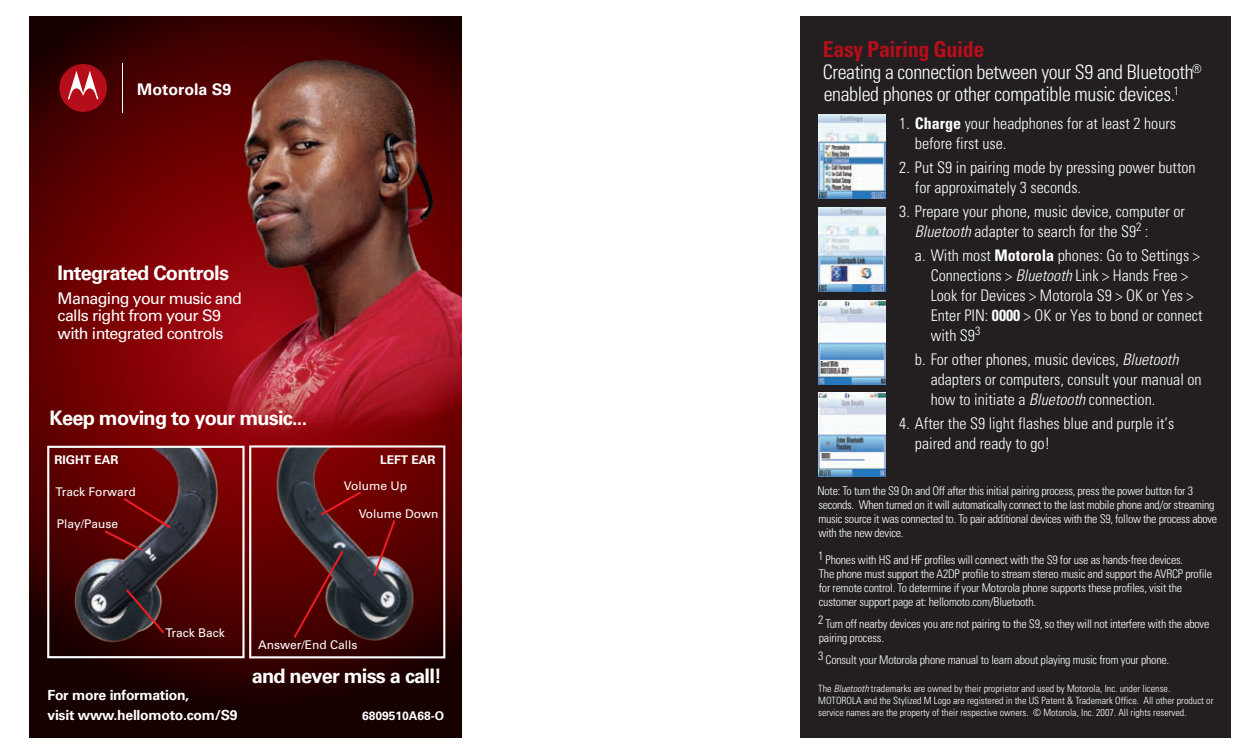
<style>
.page{position:relative;width:1260px;height:756px;background:#fff}
.page>*{position:absolute;margin:0;border:0;box-sizing:border-box;transform-origin:0 0}
.t1{font:700 condensed 22px "Univers";letter-spacing:-.02em;color:#b50e1a}
.t2{font:300 condensed 20px/22px "Univers";letter-spacing:-.02em;color:#fff}
.t3{font:700 20px "Univers";letter-spacing:-.04em;color:#fff}
.t4{font:300 condensed 16px/20px "Univers";color:#fff}
.t5{font:16px/17.6px "Univers";letter-spacing:-.04em;color:#fff}
.t6{font:700 16px "Univers";color:#fff}
.t7{font:700 14px/20px "Univers";letter-spacing:-.02em;color:#fff}
.t8{font:300 condensed 12px/14px "Univers";letter-spacing:-.02em;color:#fff}
.t9{font:12px "Univers";color:#fff}
.t10{font:700 12px "Univers";color:#fff}
.t11{font:300 condensed 10px/12px "Univers";color:#fff}
.s1{font-weight:700}
.s2{font-style:italic}
</style>
<div class="page">
<div style="left:29px;top:704px;width:433px;height:34px;background:#160000"></div>
<svg style="left:29px;top:16px;width:433px;height:688px;background:#520001"></svg>
<div style="left:782px;top:0;width:468px;height:756px;background:#231f20"></div>
<img style="left:194px;top:40px;width:268px;height:400px">
<img style="left:194px;top:349px;width:286px;height:1px">
<svg style="left:47px;top:446px;width:198px;height:212px;background:#571d1f"></svg>
<svg style="left:249px;top:445px;width:196px;height:213px;background:#591b1d"></svg>
<svg style="left:105px;top:498px;width:66px;height:53px;background:#650f12"></svg>
<svg style="left:126px;top:589px;width:38px;height:44px;background:#3d272b"></svg>
<svg style="left:294px;top:551px;width:50px;height:87px;background:#501213"></svg>
<svg style="left:321px;top:492px;width:40px;height:24px"></svg>
<svg style="left:373px;top:520px;width:22px;height:56px"></svg>
<div style="left:59px;top:64px;width:48px;height:48px;background:#b50e1a;border-radius:50%"></div>
<svg style="left:68px;top:71px;width:30px;height:28px"></svg>
<hr style="left:122px;top:63px;width:1px;height:50px;background:#fff">
<img style="left:819px;top:115px;width:67px;height:84px">
<img style="left:819px;top:208px;width:67px;height:83px">
<img style="left:819px;top:393px;width:67px;height:84px">
<img style="left:819px;top:301px;width:67px;height:83px">
<div style="left:462px;top:5px;width:338px;height:744px;background:#fff"></div>
<div style="left:0;top:0;width:1260px;height:16px;background:#fff"></div>
<div style="left:0;top:738px;width:1256px;height:18px;background:#fff"></div>
<div style="left:1231px;top:0;width:21px;height:756px;background:#fff"></div>
<h3 class="t6" style="left:137px;top:80px;width:96px">Motorola S9</h3>
<h2 class="t3" style="left:58px;top:261px;width:173px">Integrated Controls</h2>
<h3 class="t5" style="left:58px;top:289px;width:186px">Managing your music and calls right from your S9 with integrated controls</h3>
<h2 class="t3" style="left:50px;top:406px;width:259px">Keep moving to your music...</h2>
<p class="t10" style="left:55px;top:453px;width:66px">RIGHT EAR</p>
<p class="t10" style="left:380px;top:453px;width:57px">LEFT EAR</p>
<p class="t9" style="left:344px;top:479px;width:65px">Volume Up</p>
<p class="t9" style="left:56px;top:484px;width:82px">Track Forward</p>
<p class="t9" style="left:57px;top:517px;width:63px">Play/Pause</p>
<p class="t9" style="left:359px;top:507px;width:81px">Volume Down</p>
<p class="t9" style="left:165px;top:625px;width:61px">Track Back</p>
<p class="t7" style="left:48px;top:685px;width:192px">For more information,<br>visit www.hellomoto.com/S9</p>
<p class="t9" style="left:258px;top:637px;width:101px">Answer/End Calls</p>
<h2 class="t3" style="left:252px;top:664px;width:192px">and never miss a call!</h2>
<p class="t10" style="left:362px;top:709px;width:84px">6809510A68-O</p>
<h1 class="t1" style="left:823px;top:36px;width:163px">Easy Pairing Guide</h1>
<h2 class="t2" style="left:823px;top:61px;width:380px">Creating a connection between your S9 and Bluetooth<sup>® </sup>enabled phones or other compatible music devices.<sup>1</sup></h2>
<h3 class="t4" style="left:915px;top:114px;width:263px;text-indent:-16px">1. <span class="s1">Charge</span> your headphones for at least 2 hours before first use.</h3>
<h3 class="t4" style="left:915px;top:158px;width:282px;text-indent:-16px">2. Put S9 in pairing mode by pressing power button for approximately 3 seconds.</h3>
<h3 class="t4" style="left:915px;top:202px;width:272px;text-indent:-16px">3. Prepare your phone, music device, computer or<br><span class="s2">Bluetooth</span> adapter to search for the S9<sup>2</sup> :</h3>
<h3 class="t4" style="left:931px;top:246px;width:273px;text-indent:-16px">a. With most <span class="s1">Motorola</span> phones: Go to Settings &gt; Connections &gt; <span class="s2">Bluetooth</span> Link &gt; Hands Free &gt; Look for Devices &gt; Motorola S9 &gt; OK or Yes &gt; Enter PIN: <span class="s1">0000</span> &gt; OK or Yes to bond or connect with S9<sup>3</sup></h3>
<h3 class="t4" style="left:931px;top:350px;width:272px;text-indent:-16px">b. For other phones, music devices, <span class="s2">Bluetooth </span>adapters or computers, consult your manual on how to initiate a <span class="s2">Bluetooth</span> connection.</h3>
<h3 class="t4" style="left:915px;top:414px;width:261px;text-indent:-16px">4. After the S9 light flashes blue and purple it’s paired and ready to go!</h3>
<p class="t8" style="left:818px;top:484px;width:401px">Note: To turn the S9 On and Off after this initial pairing process, press the power button for 3 seconds. When turned on it will automatically connect to the last mobile phone and/or streaming music source it was connected to. To pair additional devices with the S9, follow the process above with the new device.</p>
<p class="t8" style="left:818px;top:552px;width:396px">1 Phones with HS and HF profiles will connect with the S9 for use as hands-free devices.<br>The phone must support the A2DP profile to stream stereo music and support the AVRCP profile for remote control. To determine if your Motorola phone supports these profiles, visit the customer support page at: hellomoto.com/Bluetooth.</p>
<p class="t8" style="left:818px;top:616px;width:393px">2 Turn off nearby devices you are not pairing to the S9, so they will not interfere with the above pairing process.</p>
<p class="t8" style="left:818px;top:652px;width:353px">3 Consult your Motorola phone manual to learn about playing music from your phone.</p>
<p class="t11" style="left:818px;top:683px;width:397px">The <span class="s2">Bluetooth</span> trademarks are owned by their proprietor and used by Motorola, Inc. under license.<br>MOTOROLA and the Stylized M Logo are registered in the US Patent &amp; Trademark Office. All other product or service names are the property of their respective owners. © Motorola, Inc. 2007. All rights reserved.</p>
</div>
